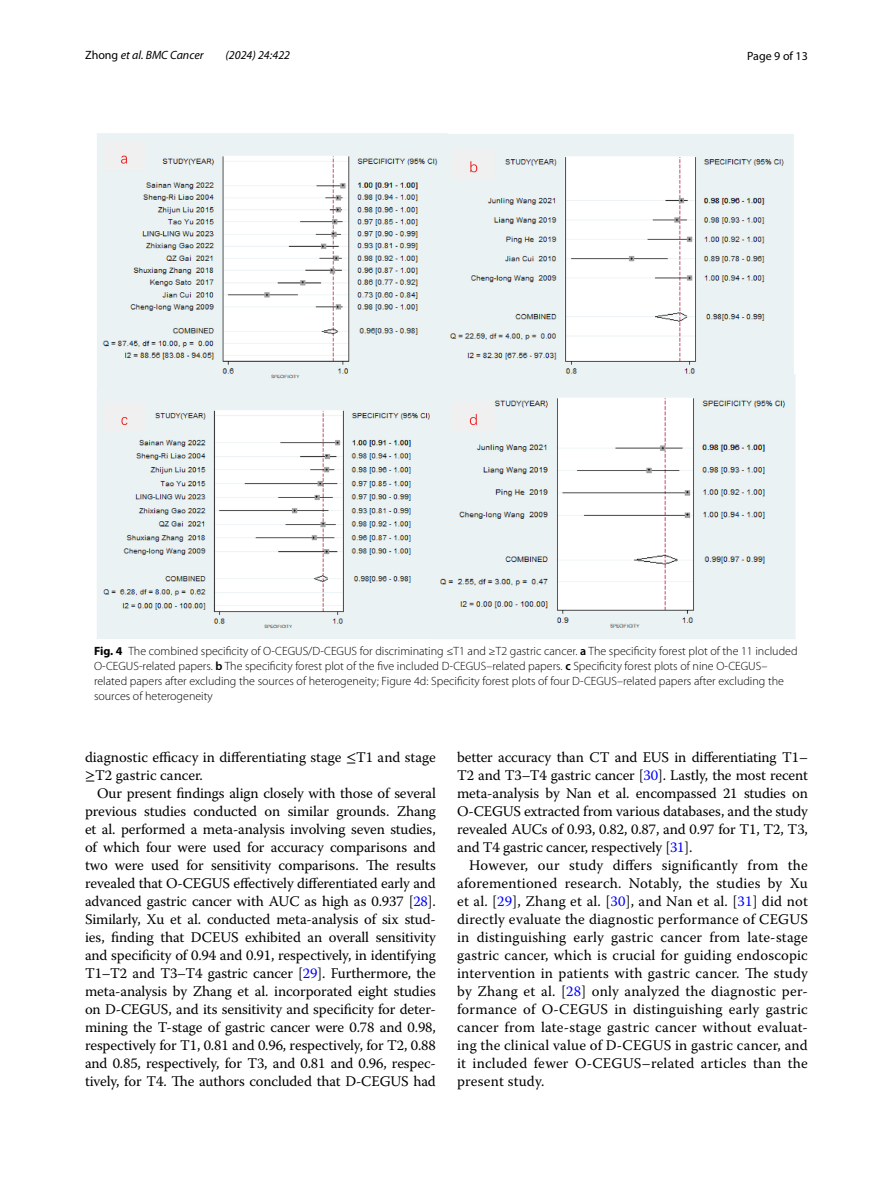
<style>
.page{position:relative;width:893px;height:1187px;background:#fff}
.page>*{position:absolute;margin:0;border:0;box-sizing:border-box;transform-origin:0 0}
.t1{font:14.7px/18px "Warnock Pro";color:#000;text-align:justify}
.t2{font:300 12px/15px "Myriad Pro";color:#000}
.t3{font:italic 12px "Myriad Pro";color:#000}
.t4{font:12px "Myriad Pro";color:#000}
.s1{font-style:normal}
.s2{font-weight:700}
.s3{font-weight:600}
.s4{font-family:"STIX"}
.s5{color:#00f}
</style>
<div class="page">
<img style="left:97px;top:133px;width:699px;height:506px">
<p class="t3" style="left:85px;top:48px;width:120px"><span class="s1">Zhong</span> et al. BMC Cancer</p>
<p class="t3" style="left:225px;top:48px;width:66px">(2024) 24:422</p>
<p class="t4" style="left:747px;top:48px;width:62px">Page 9 of 13</p>
<p class="t2" style="left:94px;top:643px;width:705px"><span class="s2">Fig. 4</span> The combined specificity of O-CEGUS/D-CEGUS for discriminating ≤T1 and ≥T2 gastric cancer. <span class="s3">a</span> The specificity forest plot of the 11 included O-CEGUS-related papers. <span class="s3">b</span> The specificity forest plot of the five included D-CEGUS–related papers. <span class="s3">c</span> Specificity forest plots of nine O-CEGUS– related papers after excluding the sources of heterogeneity; Figure 4d: Specificity forest plots of four D-CEGUS–related papers after excluding the sources of heterogeneity</p>
<p class="t1" style="left:85px;top:747px;width:352px">diagnostic efficacy in differentiating stage <span class="s4">≤</span>T1 and stage <span class="s4">≥</span>T2 gastric cancer.</p>
<p class="t1" style="left:85px;top:783px;width:352px;text-indent:12px">Our present findings align closely with those of several previous studies conducted on similar grounds. Zhang et al. performed a meta-analysis involving seven studies, of which four were used for accuracy comparisons and two were used for sensitivity comparisons. The results revealed that O-CEGUS effectively differentiated early and advanced gastric cancer with AUC as high as 0.937 [<span class="s5">28</span>].<br>Similarly, Xu et al. conducted meta-analysis of six stud&shy;ies, finding that DCEUS exhibited an overall sensitivity and specificity of 0.94 and 0.91, respectively, in identifying T1–T2 and T3–T4 gastric cancer [<span class="s5">29</span>]. Furthermore, the meta-analysis by Zhang et al. incorporated eight studies on D-CEGUS, and its sensitivity and specificity for deter&shy;mining the T-stage of gastric cancer were 0.78 and 0.98, respectively for T1, 0.81 and 0.96, respectively, for T2, 0.88 and 0.85, respectively, for T3, and 0.81 and 0.96, respec&shy;tively, for T4. The authors concluded that D-CEGUS had</p>
<p class="t1" style="left:457px;top:747px;width:352px">better accuracy than CT and EUS in differentiating T1– T2 and T3–T4 gastric cancer [<span class="s5">30</span>]. Lastly, the most recent meta-analysis by Nan et al. encompassed 21 studies on O-CEGUS extracted from various databases, and the study revealed AUCs of 0.93, 0.82, 0.87, and 0.97 for T1, T2, T3, and T4 gastric cancer, respectively [<span class="s5">31</span>].</p>
<p class="t1" style="left:457px;top:855px;width:352px;text-indent:12px">However, our study differs significantly from the aforementioned research. Notably, the studies by Xu et al. [<span class="s5">29</span>], Zhang et al. [<span class="s5">30</span>], and Nan et al. [<span class="s5">31</span>] did not directly evaluate the diagnostic performance of CEGUS in distinguishing early gastric cancer from late-stage gastric cancer, which is crucial for guiding endoscopic intervention in patients with gastric cancer. The study by Zhang et al. [<span class="s5">28</span>] only analyzed the diagnostic per&shy;formance of O-CEGUS in distinguishing early gastric cancer from late-stage gastric cancer without evaluat&shy;ing the clinical value of D-CEGUS in gastric cancer, and it included fewer O-CEGUS–related articles than the present study.</p>
</div>
